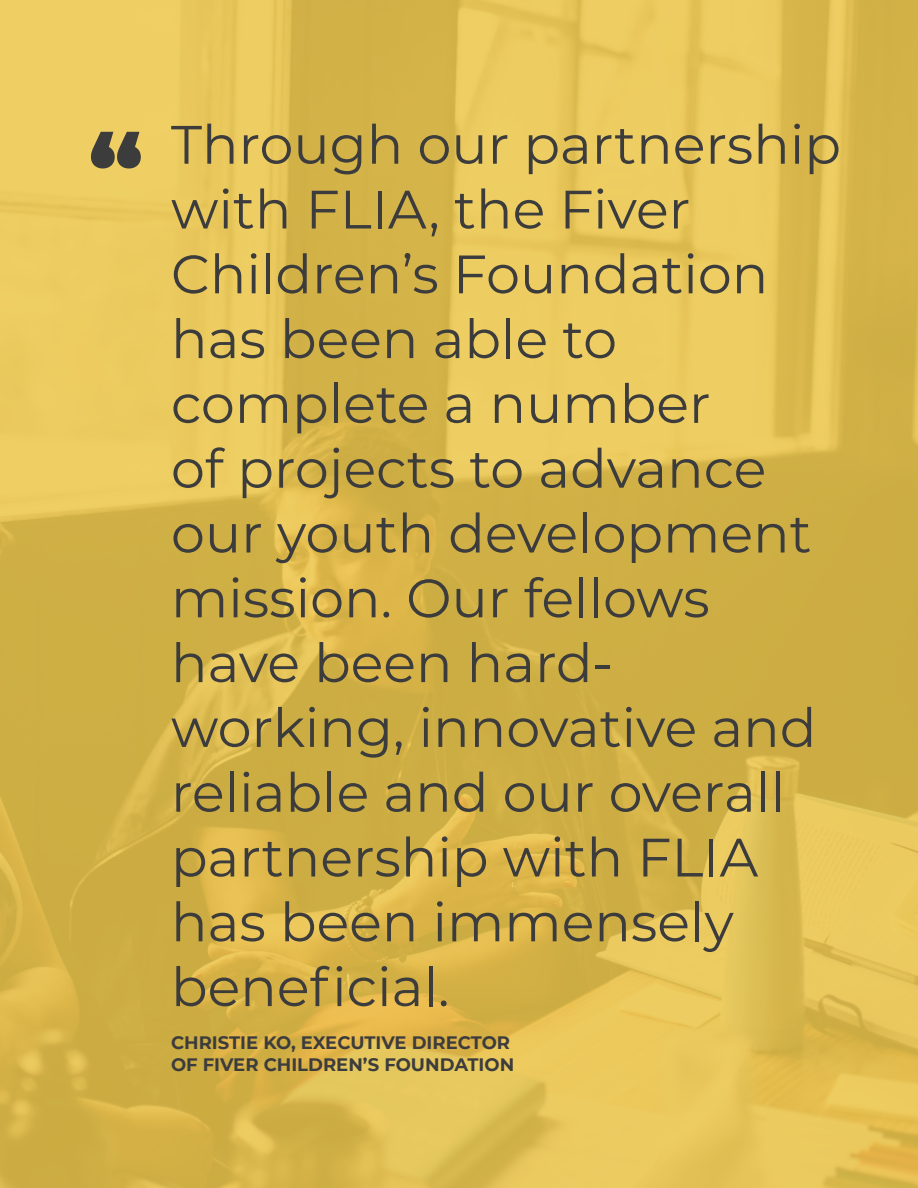
<style>
.page{position:relative;width:918px;height:1188px;background:#fff}
.page>*{position:absolute;margin:0;border:0;box-sizing:border-box;transform-origin:0 0}
.t1{font:900 90px "Montserrat";color:#3c3c3d}
.t2{font:54px/64.8px "Montserrat";color:#3c3c3d}
.t3{font:700 18px "Montserrat";color:#3c3c3d}
</style>
<div class="page">
<img style="left:0;top:0;width:918px;height:1188px">
<p class="t1" style="left:89px;top:99px;width:55px">“</p>
<p class="t2" style="left:171px;top:110px;width:671px">Through our partnership with FLIA, the Fiver<br>Children’s Foundation has been able to complete a number<br>of projects to advance our youth development mission. Our fellows have been hard&shy;working, innovative and reliable and our overall partnership with FLIA has been immensely beneficial.</p>
<p class="t3" style="left:171px;top:1030px;width:341px">CHRISTIE KO, EXECUTIVE DIRECTOR</p>
<p class="t3" style="left:171px;top:1052px;width:345px">OF FIVER CHILDREN’S FOUNDATION</p>
</div>
